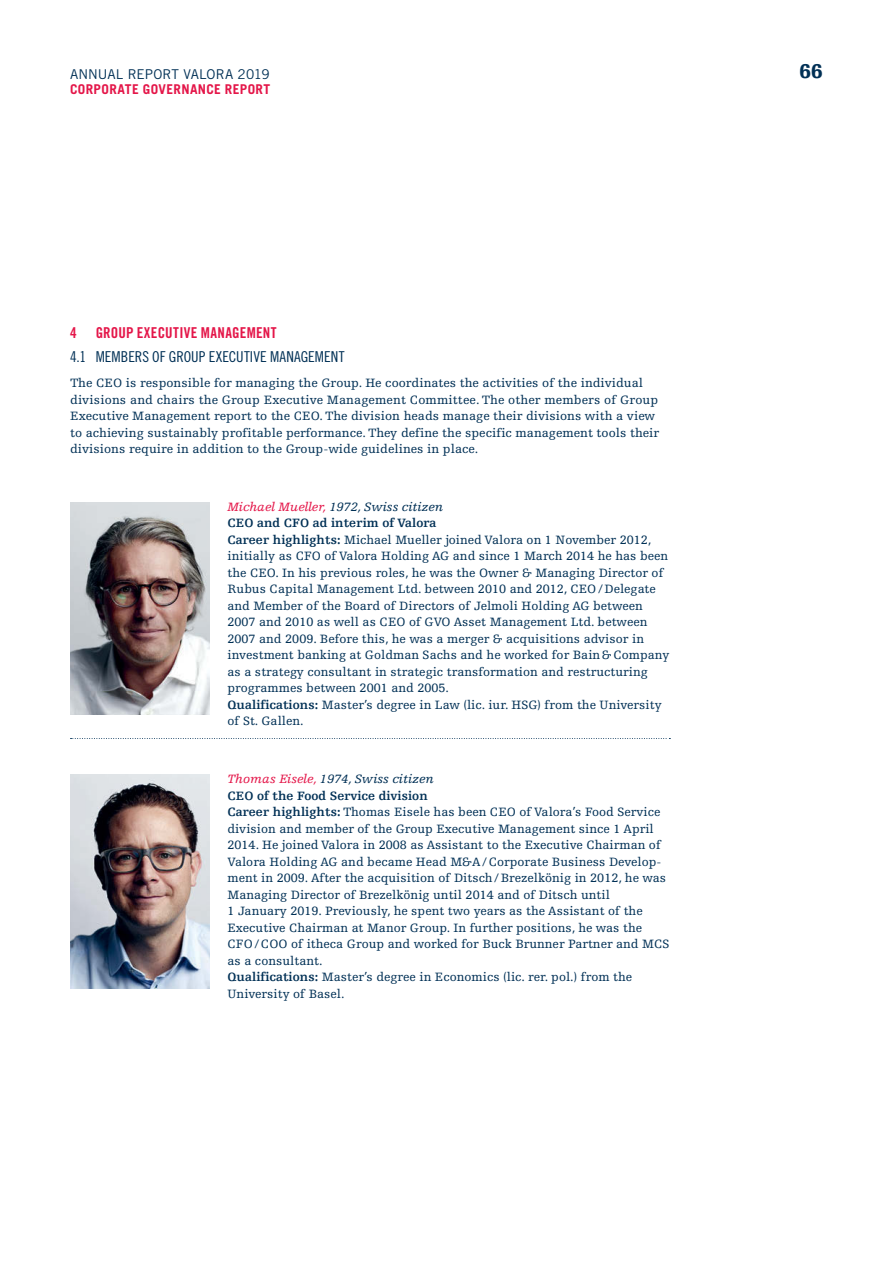
<style>
.page{position:relative;width:893px;height:1263px;background:#fff}
.page>*{position:absolute;margin:0;border:0;box-sizing:border-box;transform-origin:0 0}
.t1{font:900 21px "Egyptienne F";color:#003055}
.t2{font:15px "Trade Gothic Cond Eighteen";letter-spacing:.005em;color:#003055}
.t3{font:15px "Trade Gothic Bold Cond Twenty";letter-spacing:.02em;color:#e41649}
.t4{font:700 13.5px "Trade Gothic";letter-spacing:.025em;color:#e41649}
.t5{font:13.5px "Trade Gothic";color:#003055}
.t6{font:12.75px/16.5px "Egyptienne F";color:#003055}
.s1{font-style:italic;color:#e41649}
.s2{font-style:italic}
.s3{font-weight:700}
</style>
<div class="page">
<svg style="left:71px;top:738px;width:599px;height:1px"></svg>
<img style="left:70px;top:774px;width:139px;height:215px">
<img style="left:70px;top:502px;width:139px;height:213px">
<p class="t5" style="left:70px;top:66px;width:201px">ANNUAL REPORT VALORA 2019</p>
<h1 class="t1" style="left:799px;top:60px;width:25px">66</h1>
<p class="t4" style="left:70px;top:80px;width:202px">CORPORATE GOVERNANCE REPORT</p>
<p class="t3" style="left:70px;top:323px;width:8px">4</p>
<p class="t3" style="left:96px;top:323px;width:183px">GROUP EXECUTIVE MANAGEMENT</p>
<p class="t2" style="left:70px;top:348px;width:276px">4.1 MEMBERS OF GROUP EXECUTIVE MANAGEMENT</p>
<p class="t6" style="left:70px;top:375px;width:591px">The CEO is responsible for managing the Group. He coordinates the activities of the individual divisions and chairs the Group Executive Management Committee. The other members of Group Executive Management report to the CEO. The division heads manage their divisions with a view to achieving sustainably profitable performance. They define the specific management tools their divisions require in addition to the Group-wide guidelines in place.</p>
<p class="t6" style="left:227px;top:499px;width:443px"><span class="s1">Michael Mueller,</span> <span class="s2">1972, Swiss citizen<br></span><span class="s3">CEO and CFO ad interim of Valora<br>Career highlights:</span> Michael Mueller joined Valora on 1 November 2012, initially as CFO of Valora Holding AG and since 1 March 2014 he has been the CEO. In his previous roles, he was the Owner &amp; Managing Director of Rubus Capital Management Ltd. between 2010 and 2012, CEO/Delegate and Member of the Board of Directors of Jelmoli Holding AG between 2007 and 2010 as well as CEO of GVO Asset Management Ltd. between 2007 and 2009. Before this, he was a merger &amp; acquisitions advisor in investment banking at Goldman Sachs and he worked for Bain&amp;Company as a strategy consultant in strategic transformation and restructuring programmes between 2001 and 2005.<br><span class="s3">Qualifications:</span> Master’s degree in Law (lic. iur. HSG) from the University of St. Gallen.</p>
<p class="t6" style="left:227px;top:771px;width:444px"><span class="s1">Thomas Eisele,</span> <span class="s2">1974, Swiss citizen<br></span><span class="s3">CEO of the Food Service division<br>Career highlights:</span> Thomas Eisele has been CEO of Valora’s Food Service division and member of the Group Executive Management since 1 April 2014. He joined Valora in 2008 as Assistant to the Executive Chairman of Valora Holding AG and became Head M&amp;A/Corporate Business Develop&shy;ment in 2009. After the acquisition of Ditsch/Brezelkönig in 2012, he was Managing Director of Brezelkönig until 2014 and of Ditsch until<br>1 January 2019. Previously, he spent two years as the Assistant of the Executive Chairman at Manor Group. In further positions, he was the CFO/COO of itheca Group and worked for Buck Brunner Partner and MCS as a consultant.<br><span class="s3">Qualifications:</span> Master’s degree in Economics (lic. rer. pol.) from the University of Basel.</p>
</div>
